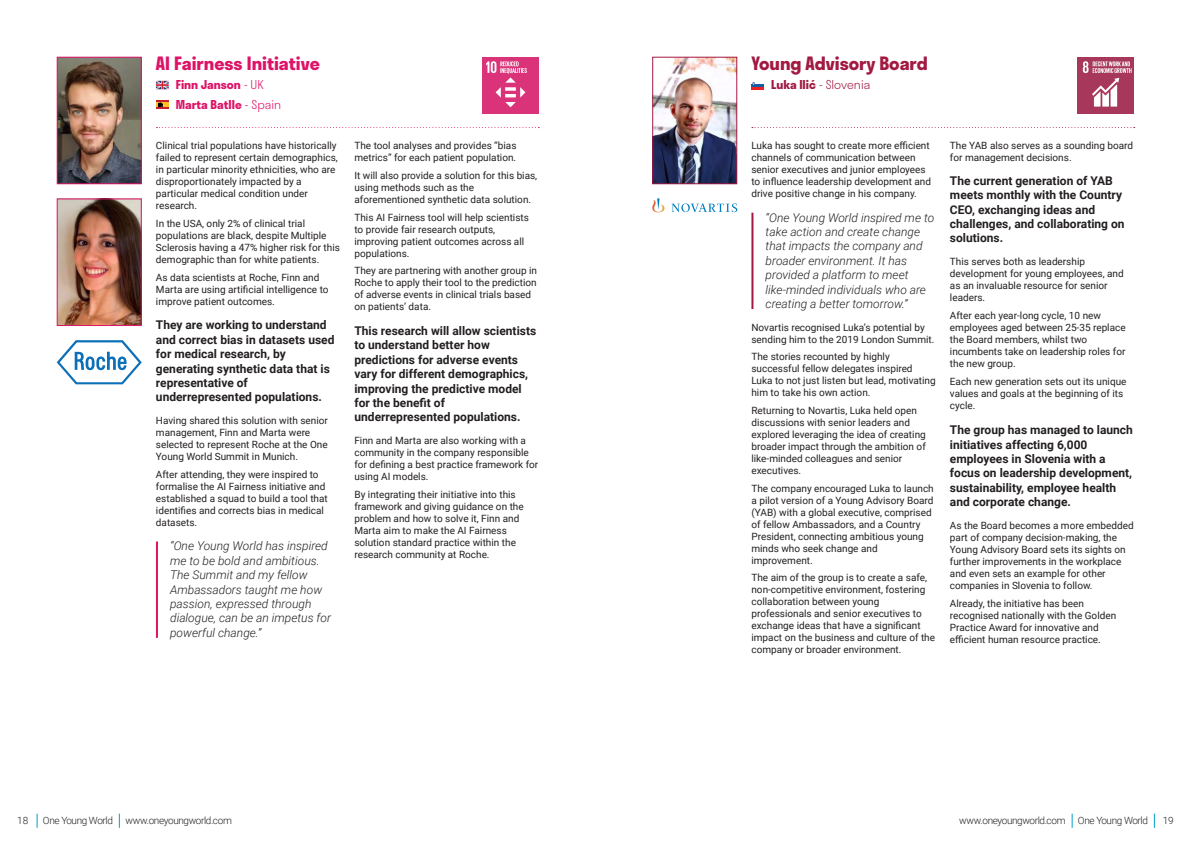
<style>
.page{position:relative;width:1191px;height:842px;background:#fff}
.page>*{position:absolute;margin:0;border:0;box-sizing:border-box;transform-origin:0 0}
.Main_heading_centre{font:700 18px "Stratos";color:#dd1367}
.Main_heading_centre-2{font:700 18px "Stratos";color:#a21942}
.Main_heading_centre-3{font:700 12px/14.4px "Roboto";color:#231f20}
.Main_heading_centre-4{font:italic 300 12px/14.4px "Roboto";color:#231f20}
.Main_heading_centre-5{font:700 12px "Stratos";color:#dd1367}
.Main_heading_centre-6{font:300 12px "Stratos";color:#a21942}
.Main_heading_centre-7{font:10px/12px "Roboto";color:#231f20}
.t1{font:300 10px "Roboto";letter-spacing:-.035em;color:#231f20}
.s1{font-weight:300}
.s2{font-weight:700}
</style>
<div class="page">
<svg style="left:156px;top:127px;width:383px;height:1px"></svg>
<svg style="left:752px;top:127px;width:382px;height:1px"></svg>
<div style="left:482px;top:57px;width:57px;height:56px;background:#da337a"></div>
<svg style="left:486px;top:61px;width:41px;height:46px"></svg>
<svg style="left:156px;top:81px;width:13px;height:8px"></svg>
<svg style="left:156px;top:101px;width:13px;height:8px"></svg>
<hr style="left:156px;top:103px;width:13px;height:4px;background:#fec127">
<svg style="left:159px;top:103px;width:4px;height:4px"></svg>
<div style="left:1077px;top:57px;width:57px;height:56px;background:#a7385b"></div>
<svg style="left:1082px;top:61px;width:49px;height:46px"></svg>
<svg style="left:751px;top:86px;width:13px;height:3px"></svg>
<div style="left:751px;top:81px;width:13px;height:5px;background:#115ea6"></div>
<svg style="left:751px;top:81px;width:13px;height:4px"></svg>
<svg style="left:57px;top:340px;width:85px;height:44px"></svg>
<svg style="left:652px;top:198px;width:85px;height:14px"></svg>
<img style="left:59px;top:200px;width:81px;height:124px">
<div style="left:57px;top:198px;width:85px;height:128px;border:1px solid #dd1367"></div>
<img style="left:59px;top:59px;width:81px;height:123px">
<div style="left:57px;top:57px;width:85px;height:127px;border:1px solid #dd1367"></div>
<img style="left:654px;top:59px;width:81px;height:123px">
<div style="left:652px;top:57px;width:85px;height:127px;border:1px solid #a21942"></div>
<svg style="left:37px;top:814px;width:1px;height:14px"></svg>
<svg style="left:119px;top:814px;width:1px;height:14px"></svg>
<svg style="left:1071px;top:814px;width:1px;height:14px"></svg>
<svg style="left:1154px;top:814px;width:1px;height:14px"></svg>
<hr style="left:156px;top:541px;width:2px;height:97px;background:#dd1367">
<hr style="left:751px;top:213px;width:2px;height:96px;background:#a21942">
<p class="Main_heading_centre" style="left:156px;top:49px;width:165px">AI Fairness Initiative</p>
<p class="Main_heading_centre-5" style="left:176px;top:75px;width:89px">Finn Janson <span class="s1">- UK</span></p>
<p class="Main_heading_centre-5" style="left:176px;top:95px;width:107px">Marta Batlle <span class="s1">- Spain</span></p>
<p class="Main_heading_centre-7" style="left:156px;top:139px;width:183px">Clinical trial populations have historically failed to represent certain demographics, in particular minority ethnicities, who are disproportionately impacted by a particular medical condition under research.</p>
<p class="Main_heading_centre-7" style="left:156px;top:217px;width:185px">In the USA, only 2% of clinical trial populations are black, despite Multiple Sclerosis having a 47% higher risk for this demographic than for white patients.</p>
<p class="Main_heading_centre-7" style="left:156px;top:271px;width:174px">As data scientists at Roche, Finn and<br>Marta are using artificial intelligence to improve patient outcomes.</p>
<p class="Main_heading_centre-3" style="left:156px;top:317px;width:180px">They are working to understand and correct bias in datasets used for medical research, by generating synthetic data that is representative of underrepresented populations.</p>
<p class="Main_heading_centre-7" style="left:156px;top:414px;width:173px">Having shared this solution with senior management, Finn and Marta were selected to represent Roche at the One Young World Summit in Munich.</p>
<p class="Main_heading_centre-7" style="left:156px;top:468px;width:173px">After attending, they were inspired to formalise the AI Fairness initiative and established a squad to build a tool that identifies and corrects bias in medical datasets.</p>
<p class="Main_heading_centre-4" style="left:170px;top:539px;width:162px">“One Young World has inspired me to be bold and ambitious.<br>The Summit and my fellow<br>Ambassadors taught me how passion, expressed through dialogue, can be an impetus for powerful change.”</p>
<p class="Main_heading_centre-7" style="left:354px;top:139px;width:163px">The tool analyses and provides “bias metrics” for each patient population.</p>
<p class="Main_heading_centre-7" style="left:354px;top:169px;width:184px">It will also provide a solution for this bias, using methods such as the aforementioned synthetic data solution.</p>
<p class="Main_heading_centre-7" style="left:354px;top:211px;width:176px">This AI Fairness tool will help scientists to provide fair research outputs, improving patient outcomes across all populations.</p>
<p class="Main_heading_centre-7" style="left:354px;top:264px;width:184px">They are partnering with another group in Roche to apply their tool to the prediction of adverse events in clinical trials based on patients’ data.</p>
<p class="Main_heading_centre-3" style="left:354px;top:323px;width:183px">This research will allow scientists to understand better how predictions for adverse events vary for different demographics, improving the predictive model for the benefit of underrepresented populations.</p>
<p class="Main_heading_centre-7" style="left:354px;top:434px;width:185px">Finn and Marta are also working with a community in the company responsible for defining a best practice framework for using AI models.</p>
<p class="Main_heading_centre-7" style="left:354px;top:488px;width:171px">By integrating their initiative into this framework and giving guidance on the problem and how to solve it, Finn and Marta aim to make the AI Fairness solution standard practice within the research community at Roche.</p>
<p class="Main_heading_centre-2" style="left:751px;top:49px;width:178px">Young Advisory Board</p>
<p class="Main_heading_centre-6" style="left:771px;top:75px;width:100px"><span class="s2">Luka Ilić</span> - Slovenia</p>
<p class="Main_heading_centre-7" style="left:751px;top:139px;width:181px">Luka has sought to create more efficient channels of communication between senior executives and junior employees to influence leadership development and drive positive change in his company.</p>
<p class="Main_heading_centre-4" style="left:765px;top:210px;width:170px">“One Young World inspired me to take action and create change that impacts the company and broader environment. It has provided a platform to meet like-minded individuals who are creating a better tomorrow.”</p>
<p class="Main_heading_centre-7" style="left:751px;top:321px;width:184px">Novartis recognised Luka’s potential by sending him to the 2019 London Summit.</p>
<p class="Main_heading_centre-7" style="left:751px;top:350px;width:186px">The stories recounted by highly successful fellow delegates inspired Luka to not just listen but lead, motivating him to take his own action.</p>
<p class="Main_heading_centre-7" style="left:751px;top:404px;width:176px">Returning to Novartis, Luka held open discussions with senior leaders and explored leveraging the idea of creating broader impact through the ambition of like-minded colleagues and senior executives.</p>
<p class="Main_heading_centre-7" style="left:751px;top:482px;width:184px">The company encouraged Luka to launch a pilot version of a Young Advisory Board (YAB) with a global executive, comprised of fellow Ambassadors, and a Country President, connecting ambitious young minds who seek change and improvement.</p>
<p class="Main_heading_centre-7" style="left:751px;top:571px;width:185px">The aim of the group is to create a safe, non-competitive environment, fostering collaboration between young professionals and senior executives to exchange ideas that have a significant impact on the business and culture of the company or broader environment.</p>
<p class="Main_heading_centre-7" style="left:950px;top:139px;width:185px">The YAB also serves as a sounding board for management decisions.</p>
<p class="Main_heading_centre-3" style="left:950px;top:173px;width:176px">The current generation of YAB meets monthly with the Country<br>CEO, exchanging ideas and challenges, and collaborating on solutions.</p>
<p class="Main_heading_centre-7" style="left:950px;top:256px;width:175px">This serves both as leadership development for young employees, and as an invaluable resource for senior leaders.</p>
<p class="Main_heading_centre-7" style="left:950px;top:309px;width:177px">After each year-long cycle, 10 new employees aged between 25-35 replace the Board members, whilst two incumbents take on leadership roles for the new group.</p>
<p class="Main_heading_centre-7" style="left:950px;top:375px;width:178px">Each new generation sets out its unique values and goals at the beginning of its cycle.</p>
<p class="Main_heading_centre-3" style="left:950px;top:422px;width:184px">The group has managed to launch initiatives affecting 6,000 employees in Slovenia with a focus on leadership development, sustainability, employee health and corporate change.</p>
<p class="Main_heading_centre-7" style="left:950px;top:519px;width:185px">As the Board becomes a more embedded part of company decision-making, the Young Advisory Board sets its sights on further improvements in the workplace and even sets an example for other companies in Slovenia to follow.</p>
<p class="Main_heading_centre-7" style="left:950px;top:597px;width:168px">Already, the initiative has been recognised nationally with the Golden Practice Award for innovative and efficient human resource practice.</p>
<p class="t1" style="left:17px;top:813px;width:13px">18</p>
<p class="t1" style="left:43px;top:813px;width:190px">One Young World www.oneyoungworld.com</p>
<p class="t1" style="left:959px;top:813px;width:190px">www.oneyoungworld.com One Young World</p>
<p class="t1" style="left:1162px;top:813px;width:13px">19</p>
</div>
